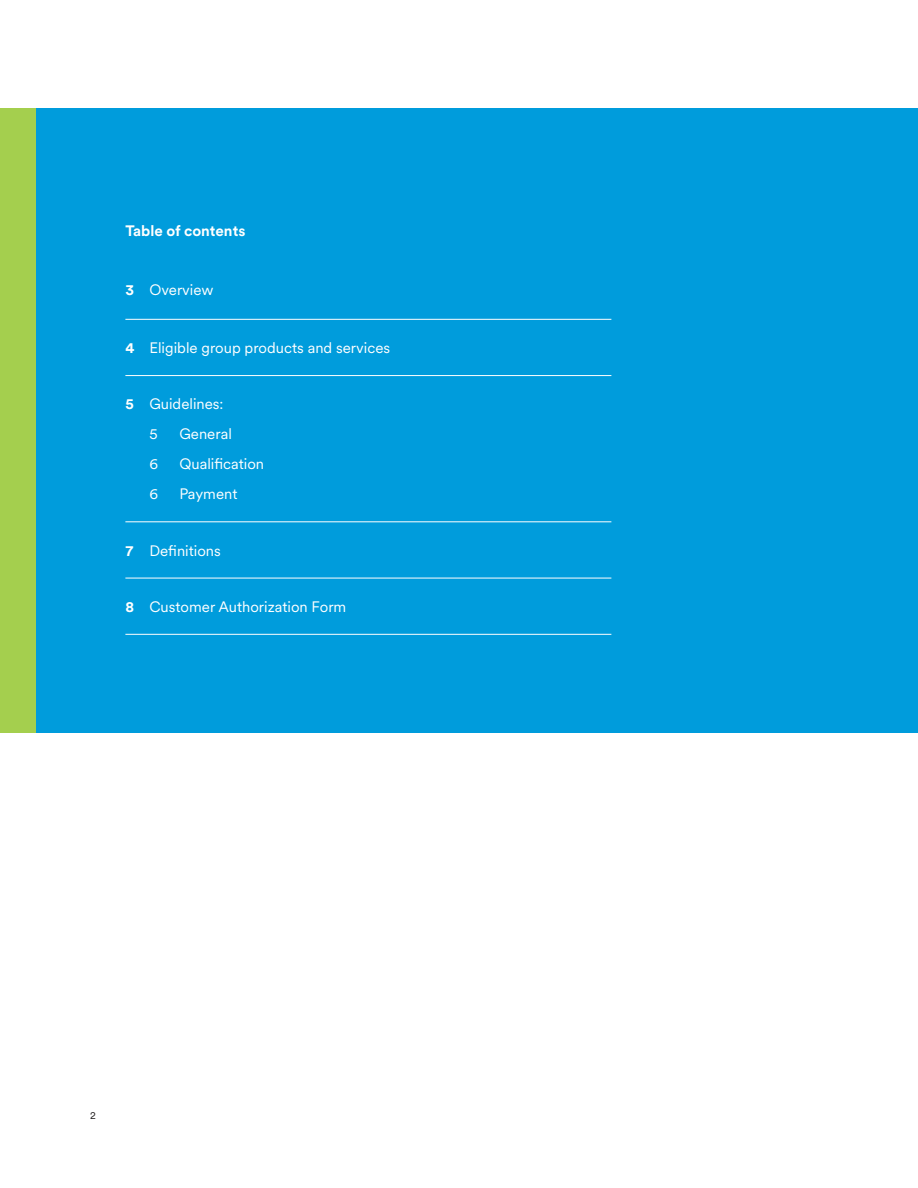
<style>
.page{position:relative;width:918px;height:1188px;background:#fff}
.page>*{position:absolute;margin:0;border:0;box-sizing:border-box;transform-origin:0 0}
.t1{font:15px/30px "Met Life Circular";color:#fff}
.t2{font:700 15px "Met Life Circular";color:#fff}
.t3{font:10.5px "Met Life Circular";color:#231f20}
.s1{font-weight:700}
</style>
<div class="page">
<div style="left:0;top:108px;width:918px;height:625px;background:#009cdc"></div>
<hr style="left:125px;top:634px;width:486px;height:1px;background:#fff">
<hr style="left:125px;top:319px;width:486px;height:1px;background:#fff">
<hr style="left:125px;top:375px;width:486px;height:1px;background:#fff">
<hr style="left:125px;top:521px;width:486px;height:1px;background:#fff">
<hr style="left:125px;top:578px;width:486px;height:1px;background:#fff">
<div style="left:0;top:108px;width:35px;height:625px;background:#a4cf4e"></div>
<p class="t2" style="left:125px;top:220px;width:122px">Table of contents</p>
<p class="t1" style="left:125px;top:274px;width:90px"><span class="s1">3</span> Overview</p>
<p class="t1" style="left:125px;top:332px;width:266px"><span class="s1">4</span> Eligible group products and services</p>
<p class="t1" style="left:149px;top:388px;width:76px;text-indent:-24px"><span class="s1">5</span> Guidelines:<br>5</p>
<p class="t1" style="left:179px;top:418px;width:54px">General</p>
<p class="t1" style="left:149px;top:448px;width:10px">6</p>
<p class="t1" style="left:179px;top:448px;width:86px">Qualification</p>
<p class="t1" style="left:149px;top:478px;width:10px">6</p>
<p class="t1" style="left:179px;top:478px;width:60px">Payment</p>
<p class="t1" style="left:125px;top:535px;width:97px"><span class="s1">7</span> Definitions</p>
<p class="t1" style="left:125px;top:591px;width:222px"><span class="s1">8</span> Customer Authorization Form</p>
<p class="t3" style="left:90px;top:1109px;width:7px">2</p>
</div>
